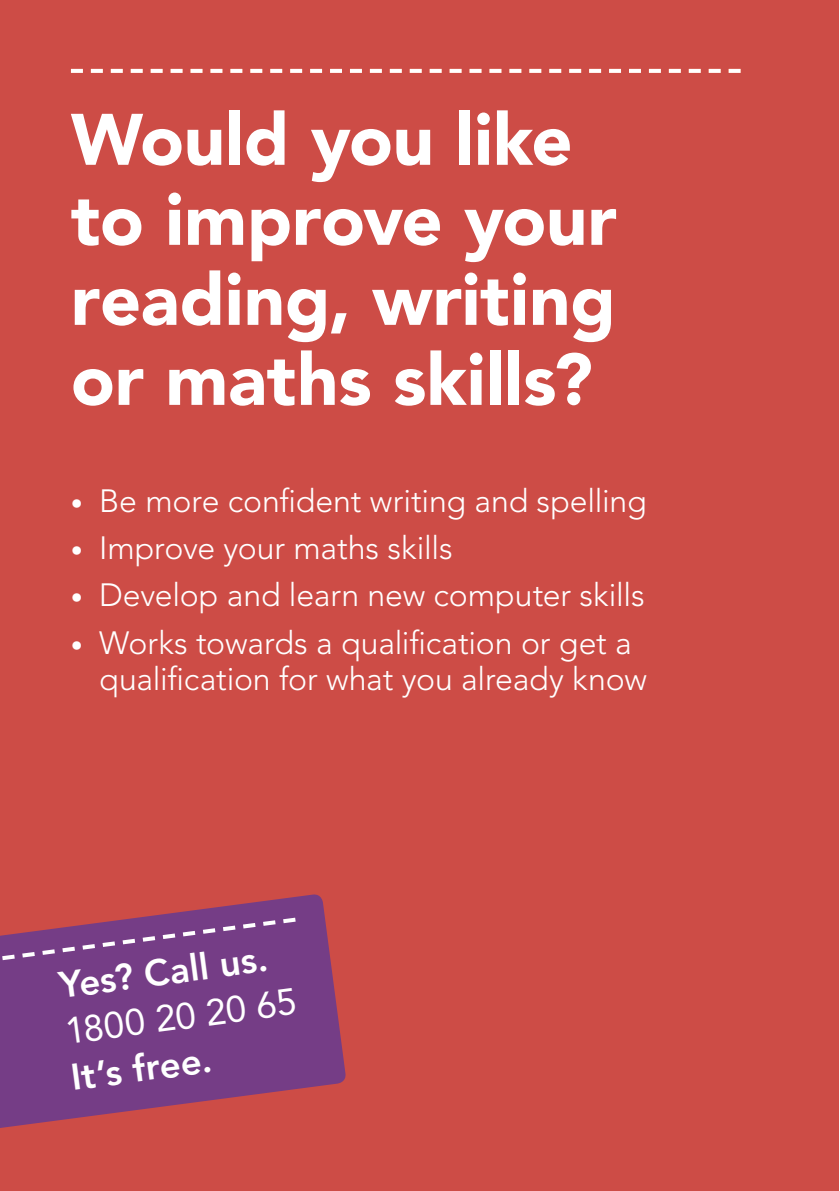
<style>
.page{position:relative;width:840px;height:1191px;background:#fff}
.page>*{position:absolute;margin:0;border:0;box-sizing:border-box;transform-origin:0 0}
.t1{font:900 72px/80px "Avenir LT";color:#fff}
.t2{font:800 36.8px "Avenir LT";color:#fff}
.t3{font:36.8px "Avenir LT";color:#fff}
.t4{font:300 32px/36px "Avenir LT";letter-spacing:-.005em;color:#fff}
.s1{font-size:24px}
</style>
<div class="page">
<div style="left:0;top:0;width:838px;height:1191px;background:#cd4c46"></div>
<svg style="left:71px;top:69px;width:669px;height:4px"></svg>
<svg style="left:0;top:894px;width:346px;height:234px;fill:#753d86"></svg>
<svg style="left:0;top:915px;width:300px;height:55px;background:#834784"></svg>
<h1 class="t1" style="left:71px;top:99px;width:547px">Would you like to improve your reading, writing or maths skills?</h1>
<p class="t4" style="left:71px;top:483px;width:577px"><span class="s1">•</span> Be more confident writing and spelling</p>
<p class="t4" style="left:71px;top:530px;width:383px"><span class="s1">•</span> Improve your maths skills</p>
<p class="t4" style="left:71px;top:577px;width:575px"><span class="s1">•</span> Develop and learn new computer skills</p>
<p class="t4" style="left:99px;top:625px;width:549px;text-indent:-28px"><span class="s1">•</span> Works towards a qualification or get a qualification for what you already know</p>
<p class="t2" style="left:56px;top:963px;width:212px;rotate:-7deg">Yes? Call us.</p>
<p class="t3" style="left:62px;top:1009px;width:234px;rotate:-7deg">1800 20 20 65</p>
<p class="t2" style="left:69px;top:1055px;width:143px;rotate:-7deg">It’s free.</p>
</div>
